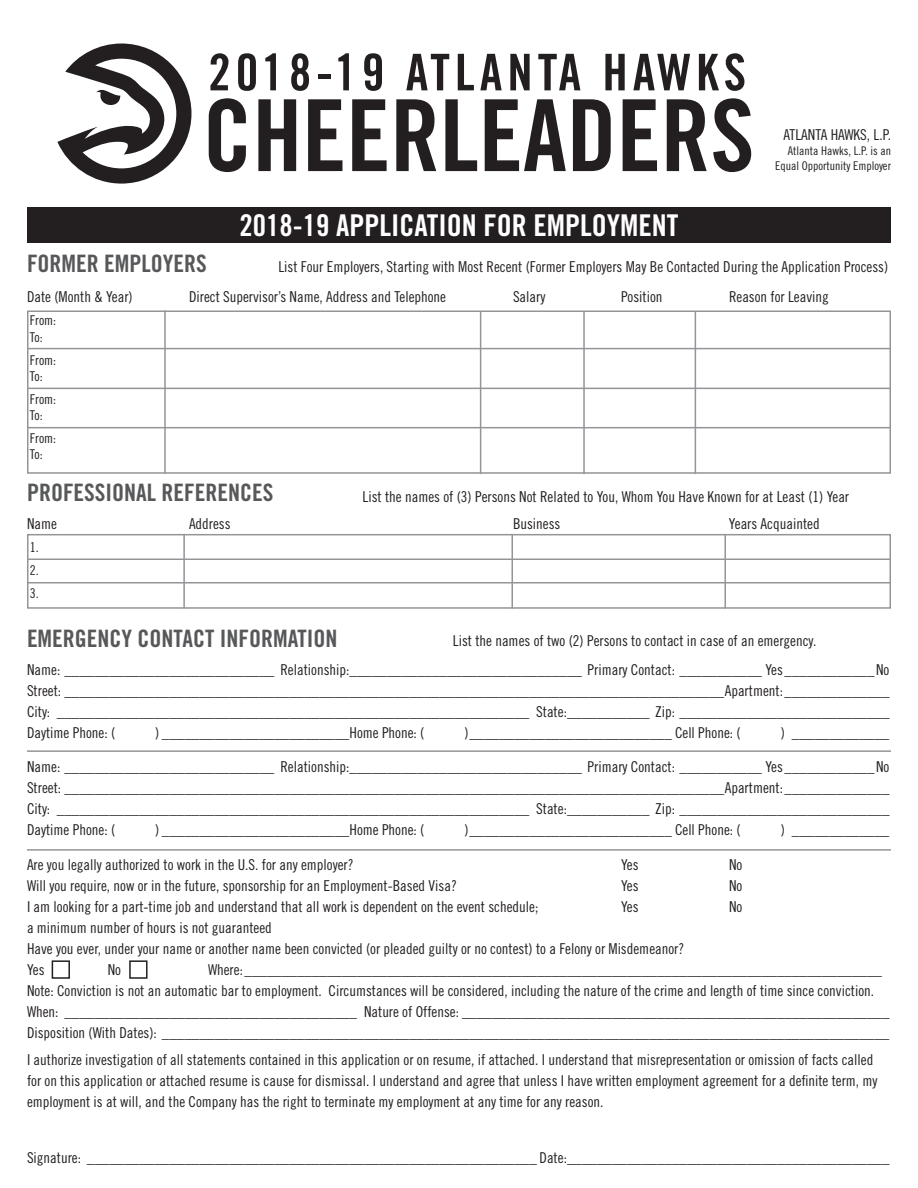
<style>
.page{position:relative;width:918px;height:1188px;background:#fff}
.page>*{position:absolute;margin:0;border:0;box-sizing:border-box;transform-origin:0 0}
.SUBHEADS{font:99.45px "Trade Gothic LT Std Bd Cn 20";color:#231f20}
.SUBHEADS-2{font:50.7px "Trade Gothic LT Std Bd Cn 20";letter-spacing:.1em;color:#231f20}
.HEADS{font:30px "Trade Gothic LT Std Bd Cn 20";color:#fff}
.SUBHEADS-3{font:24px "Trade Gothic LT Std Bd Cn 20";color:#57585a}
.body{font:15px/21px "Trade Gothic LT Std Cn 18";color:#231f20}
.body-2{font:13.5px "Trade Gothic LT Std Cn 18";color:#231f20}
.body-3{font:12px "Trade Gothic LT Std Cn 18";color:#231f20}
</style>
<div class="page">
<div style="left:27px;top:310px;width:864px;height:164px;border:2px solid #939598"></div>
<div style="left:27px;top:534px;width:864px;height:75px;border:2px solid #939598"></div>
<hr style="left:27px;top:750px;width:864px;height:2px;background:#939598">
<hr style="left:27px;top:849px;width:864px;height:2px;background:#939598">
<hr style="left:27px;top:348px;width:864px;height:1px;background:#939598">
<hr style="left:27px;top:388px;width:864px;height:1px;background:#939598">
<hr style="left:27px;top:427px;width:864px;height:1px;background:#939598">
<hr style="left:27px;top:559px;width:864px;height:1px;background:#939598">
<hr style="left:27px;top:582px;width:864px;height:2px;background:#939598">
<hr style="left:164px;top:310px;width:2px;height:164px;background:#939598">
<hr style="left:480px;top:311px;width:1px;height:163px;background:#939598">
<hr style="left:583px;top:311px;width:2px;height:163px;background:#939598">
<hr style="left:695px;top:311px;width:1px;height:163px;background:#939598">
<hr style="left:183px;top:534px;width:2px;height:75px;background:#939598">
<hr style="left:512px;top:534px;width:1px;height:75px;background:#939598">
<hr style="left:724px;top:534px;width:2px;height:75px;background:#939598">
<div style="left:52px;top:960px;width:18px;height:19px;border:2px solid #231f20"></div>
<div style="left:129px;top:960px;width:19px;height:19px;border:2px solid #231f20"></div>
<div style="left:27px;top:207px;width:864px;height:36px;background:#231f20"></div>
<svg style="left:57px;top:44px;width:134px;height:140px"></svg>
<p class="SUBHEADS-2" style="left:208px;top:42px;width:539px">2018-19 ATLANTA HAWKS</p>
<p class="SUBHEADS" style="left:203px;top:75px;width:553px">CHEERLEADERS</p>
<p class="HEADS" style="left:240px;top:207px;width:440px">2018-19 APPLICATION FOR EMPLOYMENT</p>
<p class="body" style="left:784px;top:124px;width:109px">ATLANTA HAWKS, L.P.</p>
<p class="body-3" style="left:788px;top:144px;width:105px">Atlanta Hawks, L.P. is an</p>
<p class="body-3" style="left:775px;top:159px;width:117px">Equal Opportunity Employer</p>
<p class="SUBHEADS-3" style="left:27px;top:249px;width:181px">FORMER EMPLOYERS</p>
<p class="body" style="left:278px;top:256px;width:611px">List Four Employers, Starting with Most Recent (Former Employers May Be Contacted During the Application Process)</p>
<p class="body" style="left:27px;top:286px;width:107px">Date (Month &amp; Year)</p>
<p class="body" style="left:189px;top:286px;width:259px">Direct Supervisor’s Name, Address and Telephone</p>
<p class="body" style="left:513px;top:286px;width:34px">Salary</p>
<p class="body" style="left:621px;top:286px;width:43px">Position</p>
<p class="body" style="left:729px;top:286px;width:101px">Reason for Leaving</p>
<p class="body-2" style="left:30px;top:313px;width:28px">From:</p>
<p class="body-2" style="left:30px;top:329px;width:14px">To:</p>
<p class="body-2" style="left:30px;top:352px;width:28px">From:</p>
<p class="body-2" style="left:30px;top:368px;width:14px">To:</p>
<p class="body-2" style="left:30px;top:391px;width:28px">From:</p>
<p class="body-2" style="left:30px;top:407px;width:14px">To:</p>
<p class="body-2" style="left:30px;top:430px;width:28px">From:</p>
<p class="body-2" style="left:30px;top:446px;width:14px">To:</p>
<p class="SUBHEADS-3" style="left:27px;top:478px;width:248px">PROFESSIONAL REFERENCES</p>
<p class="body" style="left:27px;top:513px;width:31px">Name</p>
<p class="body" style="left:189px;top:513px;width:43px">Address</p>
<p class="body" style="left:513px;top:513px;width:49px">Business</p>
<p class="body" style="left:729px;top:513px;width:92px">Years Acquainted</p>
<p class="body-2" style="left:30px;top:539px;width:10px">1.</p>
<p class="body-2" style="left:30px;top:562px;width:10px">2.</p>
<p class="body-2" style="left:30px;top:585px;width:10px">3.</p>
<p class="SUBHEADS-3" style="left:27px;top:624px;width:312px">EMERGENCY CONTACT INFORMATION</p>
<p class="body" style="left:27px;top:659px;width:864px">Name: ____________________________ Relationship:_______________________________ Primary Contact: ___________ Yes____________No</p>
<p class="body" style="left:27px;top:680px;width:864px">Street: ________________________________________________________________________________________Apartment:______________</p>
<p class="body" style="left:27px;top:701px;width:864px">City: _______________________________________________________________ State:___________ Zip: ____________________________</p>
<p class="body" style="left:27px;top:722px;width:90px">Daytime Phone: (</p>
<p class="body" style="left:155px;top:722px;width:271px">) _________________________Home Phone: (</p>
<p class="body" style="left:464px;top:722px;width:278px">)___________________________ Cell Phone: (</p>
<p class="body" style="left:781px;top:722px;width:110px">) _____________</p>
<p class="body" style="left:27px;top:756px;width:864px">Name: ____________________________ Relationship:_______________________________ Primary Contact: ___________ Yes____________No</p>
<p class="body" style="left:27px;top:777px;width:864px">Street: ________________________________________________________________________________________Apartment:______________</p>
<p class="body" style="left:27px;top:798px;width:864px">City: _______________________________________________________________ State:___________ Zip: ____________________________</p>
<p class="body" style="left:27px;top:819px;width:90px">Daytime Phone: (</p>
<p class="body" style="left:155px;top:819px;width:271px">) _________________________Home Phone: (</p>
<p class="body" style="left:464px;top:819px;width:278px">)___________________________ Cell Phone: (</p>
<p class="body" style="left:781px;top:819px;width:110px">) _____________</p>
<p class="body" style="left:27px;top:854px;width:328px">Are you legally authorized to work in the U.S. for any employer?</p>
<p class="body" style="left:621px;top:854px;width:19px">Yes</p>
<p class="body" style="left:729px;top:854px;width:15px">No</p>
<p class="body" style="left:27px;top:875px;width:431px">Will you require, now or in the future, sponsorship for an Employment-Based Visa?</p>
<p class="body" style="left:621px;top:875px;width:19px">Yes</p>
<p class="body" style="left:729px;top:875px;width:15px">No</p>
<p class="body" style="left:27px;top:896px;width:513px">I am looking for a part-time job and understand that all work is dependent on the event schedule;</p>
<p class="body" style="left:621px;top:896px;width:19px">Yes</p>
<p class="body" style="left:729px;top:896px;width:15px">No</p>
<p class="body" style="left:27px;top:917px;width:246px">a minimum number of hours is not guaranteed</p>
<p class="body" style="left:27px;top:938px;width:659px">Have you ever, under your name or another name been convicted (or pleaded guilty or no contest) to a Felony or Misdemeanor?</p>
<p class="body" style="left:27px;top:959px;width:19px">Yes</p>
<p class="body" style="left:108px;top:959px;width:15px">No</p>
<p class="body" style="left:363px;top:486px;width:488px">List the names of (3) Persons Not Related to You, Whom You Have Known for at Least (1) Year</p>
<p class="body" style="left:453px;top:630px;width:365px">List the names of two (2) Persons to contact in case of an emergency.</p>
<p class="body" style="left:27px;top:959px;width:856px;text-indent:181px">Where:_____________________________________________________________________________________<br>Note: Conviction is not an automatic bar to employment. Circumstances will be considered, including the nature of the crime and length of time since conviction.</p>
<p class="body" style="left:27px;top:1001px;width:864px">When: _______________________________________ Nature of Offense: _________________________________________________________</p>
<p class="body" style="left:27px;top:1022px;width:864px">Disposition (With Dates): _________________________________________________________________________________________________</p>
<p class="body" style="left:27px;top:1049px;width:852px">I authorize investigation of all statements contained in this application or on resume, if attached. I understand that misrepresentation or omission of facts called for on this application or attached resume is cause for dismissal. I understand and agree that unless I have written employment agreement for a definite term, my employment is at will, and the Company has the right to terminate my employment at any time for any reason.</p>
<p class="body" style="left:27px;top:1147px;width:864px">Signature: ____________________________________________________________ Date:___________________________________________</p>
</div>
